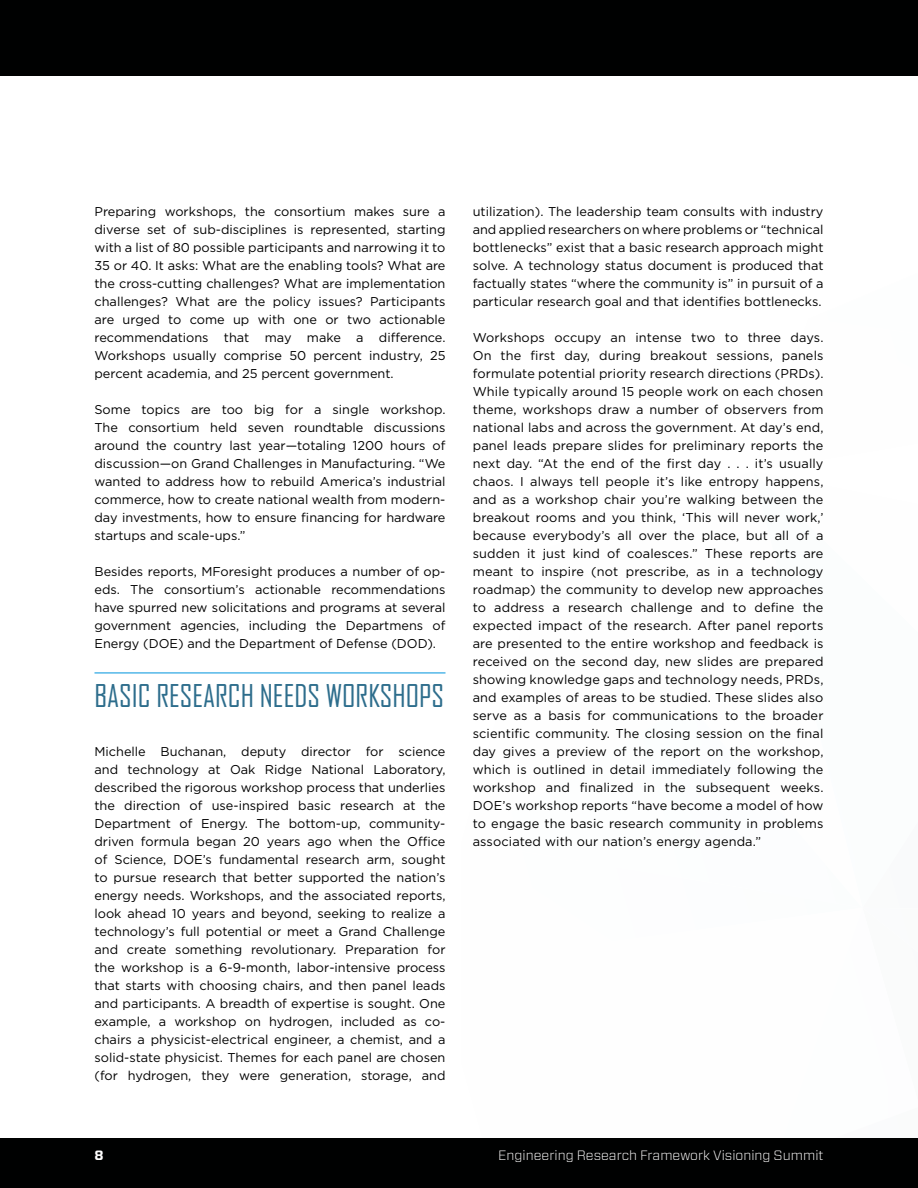
<style>
.page{position:relative;width:918px;height:1188px;background:#fff}
.page>*{position:absolute;margin:0;border:0;box-sizing:border-box;transform-origin:0 0}
.t1{font:30px "Agency FB";color:#2d6d8c}
.t2{font:300 13.5px "Forza";color:#fff}
.t3{font:700 13.5px "Forza";color:#fff}
.t4{font:12.75px/18px "Gotham";color:#000;text-align:justify}
</style>
<div class="page">
<div style="left:0;top:0;width:918px;height:76px;background:#000101"></div>
<div style="left:0;top:1139px;width:918px;height:49px;background:#000101"></div>
<hr style="left:94px;top:672px;width:352px;height:2px;background:#53b7e8">
<p class="t4" style="left:94px;top:202px;width:353px">Preparing workshops, the consortium makes sure a diverse set of sub-disciplines is represented, starting with a list of 80 possible participants and narrowing it to 35 or 40. It asks: What are the enabling tools? What are the cross-cutting challenges? What are implementation challenges? What are the policy issues? Participants are urged to come up with one or two actionable recommendations that may make a difference.<br>Workshops usually comprise 50 percent industry, 25 percent academia, and 25 percent government.</p>
<p class="t4" style="left:94px;top:400px;width:353px">Some topics are too big for a single workshop.<br>The consortium held seven roundtable discussions around the country last year—totaling 1200 hours of discussion—on Grand Challenges in Manufacturing. “We wanted to address how to rebuild America’s industrial commerce, how to create national wealth from modern&shy;day investments, how to ensure financing for hardware startups and scale-ups.”</p>
<p class="t4" style="left:94px;top:562px;width:353px">Besides reports, MForesight produces a number of op&shy;eds. The consortium’s actionable recommendations have spurred new solicitations and programs at several government agencies, including the Departmens of Energy (DOE) and the Department of Defense (DOD).</p>
<h1 class="t1" style="left:94px;top:678px;width:351px">BASIC RESEARCH NEEDS WORKSHOPS</h1>
<p class="t4" style="left:94px;top:742px;width:353px">Michelle Buchanan, deputy director for science and technology at Oak Ridge National Laboratory, described the rigorous workshop process that underlies the direction of use-inspired basic research at the Department of Energy. The bottom-up, community&shy;driven formula began 20 years ago when the Office of Science, DOE’s fundamental research arm, sought to pursue research that better supported the nation’s energy needs. Workshops, and the associated reports, look ahead 10 years and beyond, seeking to realize a technology’s full potential or meet a Grand Challenge and create something revolutionary. Preparation for the workshop is a 6-9-month, labor-intensive process that starts with choosing chairs, and then panel leads and participants. A breadth of expertise is sought. One example, a workshop on hydrogen, included as co&shy;chairs a physicist-electrical engineer, a chemist, and a solid-state physicist. Themes for each panel are chosen (for hydrogen, they were generation, storage, and</p>
<p class="t4" style="left:473px;top:202px;width:352px">utilization). The leadership team consults with industry and applied researchers on where problems or “technical bottlenecks” exist that a basic research approach might solve. A technology status document is produced that factually states “where the community is” in pursuit of a particular research goal and that identifies bottlenecks.</p>
<p class="t4" style="left:473px;top:328px;width:352px">Workshops occupy an intense two to three days.<br>On the first day, during breakout sessions, panels formulate potential priority research directions (PRDs).<br>While typically around 15 people work on each chosen theme, workshops draw a number of observers from national labs and across the government. At day’s end, panel leads prepare slides for preliminary reports the next day. “At the end of the first day . . . it’s usually chaos. I always tell people it’s like entropy happens, and as a workshop chair you’re walking between the breakout rooms and you think, ‘This will never work,’ because everybody’s all over the place, but all of a sudden it just kind of coalesces.” These reports are meant to inspire (not prescribe, as in a technology roadmap) the community to develop new approaches to address a research challenge and to define the expected impact of the research. After panel reports are presented to the entire workshop and feedback is received on the second day, new slides are prepared showing knowledge gaps and technology needs, PRDs, and examples of areas to be studied. These slides also serve as a basis for communications to the broader scientific community. The closing session on the final day gives a preview of the report on the workshop, which is outlined in detail immediately following the workshop and finalized in the subsequent weeks.<br>DOE’s workshop reports “have become a model of how to engage the basic research community in problems associated with our nation’s energy agenda.”</p>
<p class="t3" style="left:94px;top:1146px;width:11px">8</p>
<p class="t2" style="left:498px;top:1146px;width:327px">Engineering Research Framework Visioning Summit</p>
</div>
